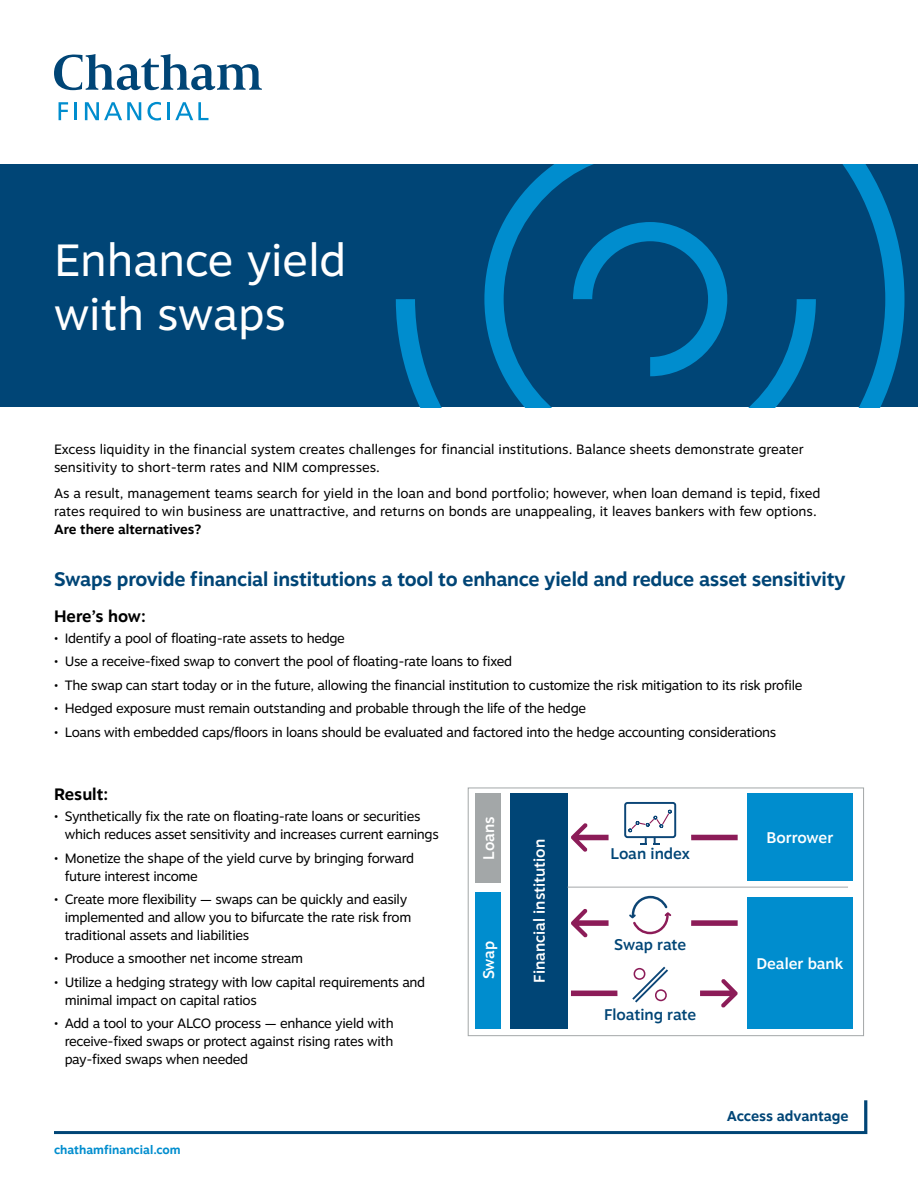
<style>
.page{position:relative;width:918px;height:1188px;background:#fff}
.page>*{position:absolute;margin:0;border:0;box-sizing:border-box;transform-origin:0 0}
.t1{font:45px/54px "Motiva Sans";color:#fff}
.t2{font:700 19.5px "Motiva Sans";letter-spacing:-.01em;color:#004576}
.t3{font:700 16.5px "Motiva Sans";color:#000}
.t4{font:500 15.45px "Motiva Sans";color:#fff}
.t5{font:500 15.45px "Motiva Sans";letter-spacing:-.01em;color:#004576}
.t6{font:700 14.25px "Motiva Sans";letter-spacing:-.005em;color:#004576}
.t7{font:13.5px/18px "Motiva Sans";letter-spacing:-.02em;color:#000}
.t8{font:13.5px/18px "Motiva Sans";color:#000}
.t9{font:700 13.5px "Motiva Sans";color:#000}
.t10{font:700 12px "Motiva Sans";color:#008dce}
</style>
<div class="page">
<svg style="left:54px;top:54px;width:208px;height:36px"></svg>
<svg style="left:59px;top:102px;width:9px;height:18px"></svg>
<svg style="left:75px;top:102px;width:2px;height:18px"></svg>
<svg style="left:85px;top:102px;width:56px;height:18px"></svg>
<svg style="left:148px;top:102px;width:13px;height:19px"></svg>
<svg style="left:168px;top:102px;width:41px;height:18px"></svg>
<div style="left:0;top:164px;width:918px;height:243px;background:#004576"></div>
<svg style="left:396px;top:164px;width:508px;height:243px"></svg>
<svg style="left:484px;top:164px;width:332px;height:243px"></svg>
<svg style="left:573px;top:222px;width:154px;height:154px"></svg>
<svg style="left:54px;top:1100px;width:813px;height:35px"></svg>
<div style="left:475px;top:892px;width:26px;height:136px;background:#008dce"></div>
<div style="left:475px;top:793px;width:26px;height:90px;background:#a3a7a8"></div>
<div style="left:747px;top:794px;width:106px;height:87px;background:#008dce"></div>
<div style="left:747px;top:897px;width:106px;height:132px;background:#008dce"></div>
<div style="left:511px;top:793px;width:57px;height:235px;background:#004576"></div>
<div style="left:468px;top:788px;width:396px;height:248px;border:1px solid #a3a7a8"></div>
<hr style="left:568px;top:887px;width:280px;height:1px;background:#a3a7a8">
<svg style="left:629px;top:895px;width:43px;height:40px"></svg>
<svg style="left:632px;top:966px;width:36px;height:37px"></svg>
<svg style="left:571px;top:823px;width:38px;height:29px"></svg>
<div style="left:691px;top:835px;width:47px;height:5px;background:#8c1c58"></div>
<svg style="left:700px;top:979px;width:38px;height:29px"></svg>
<div style="left:571px;top:991px;width:46px;height:5px;background:#8c1c58"></div>
<svg style="left:571px;top:909px;width:38px;height:29px"></svg>
<div style="left:691px;top:920px;width:47px;height:6px;background:#8c1c58"></div>
<svg style="left:624px;top:802px;width:53px;height:43px"></svg>
<h1 class="t1" style="left:54px;top:232px;width:294px">Enhance yield with swaps</h1>
<p class="t8" style="left:54px;top:440px;width:751px">Excess liquidity in the financial system creates challenges for financial institutions. Balance sheets demonstrate greater sensitivity to short-term rates and NIM compresses.</p>
<p class="t8" style="left:54px;top:484px;width:768px">As a result, management teams search for yield in the loan and bond portfolio; however, when loan demand is tepid, fixed rates required to win business are unattractive, and returns on bonds are unappealing, it leaves bankers with few options.</p>
<p class="t9" style="left:54px;top:519px;width:149px">Are there alternatives?</p>
<h2 class="t2" style="left:54px;top:565px;width:793px">Swaps provide financial institutions a tool to enhance yield and reduce asset sensitivity</h2>
<p class="t3" style="left:54px;top:604px;width:93px">Here’s how:</p>
<p class="t7" style="left:54px;top:629px;width:292px">• Identify a pool of floating-rate assets to hedge</p>
<p class="t7" style="left:54px;top:652px;width:460px">• Use a receive-fixed swap to convert the pool of floating-rate loans to fixed</p>
<p class="t7" style="left:54px;top:676px;width:750px">• The swap can start today or in the future, allowing the financial institution to customize the risk mitigation to its risk profile</p>
<p class="t7" style="left:54px;top:699px;width:533px">• Hedged exposure must remain outstanding and probable through the life of the hedge</p>
<p class="t7" style="left:54px;top:722px;width:724px">• Loans with embedded caps/floors in loans should be evaluated and factored into the hedge accounting considerations</p>
<p class="t3" style="left:54px;top:782px;width:56px">Result:</p>
<p class="t7" style="left:65px;top:807px;width:376px;text-indent:-11px">• Synthetically fix the rate on floating-rate loans or securities which reduces asset sensitivity and increases current earnings</p>
<p class="t7" style="left:65px;top:849px;width:351px;text-indent:-11px">• Monetize the shape of the yield curve by bringing forward future interest income</p>
<p class="t7" style="left:65px;top:890px;width:348px;text-indent:-11px">• Create more flexibility — swaps can be quickly and easily implemented and allow you to bifurcate the rate risk from traditional assets and liabilities</p>
<p class="t7" style="left:54px;top:949px;width:251px">• Produce a smoother net income stream</p>
<p class="t7" style="left:65px;top:973px;width:362px;text-indent:-11px">• Utilize a hedging strategy with low capital requirements and minimal impact on capital ratios</p>
<p class="t7" style="left:65px;top:1014px;width:330px;text-align:justify;text-indent:-11px">• Add a tool to your ALCO process — enhance yield with receive-fixed swaps or protect against rising rates with pay-fixed swaps when needed</p>
<p class="t10" style="left:54px;top:1141px;width:128px">chathamfinancial.com</p>
<p class="t4" style="left:477px;top:860px;width:45px;rotate:-90deg">Loans</p>
<p class="t4" style="left:477px;top:979px;width:40px;rotate:-90deg">Swap</p>
<p class="t4" style="left:528px;top:983px;width:145px;rotate:-90deg">Financial institution</p>
<p class="t5" style="left:611px;top:842px;width:81px">Loan index</p>
<p class="t5" style="left:614px;top:934px;width:74px">Swap rate</p>
<p class="t5" style="left:604px;top:1003px;width:94px">Floating rate</p>
<p class="t4" style="left:766px;top:827px;width:68px">Borrower</p>
<p class="t4" style="left:756px;top:952px;width:89px">Dealer bank</p>
<p class="t6" style="left:727px;top:1106px;width:123px">Access advantage</p>
</div>
